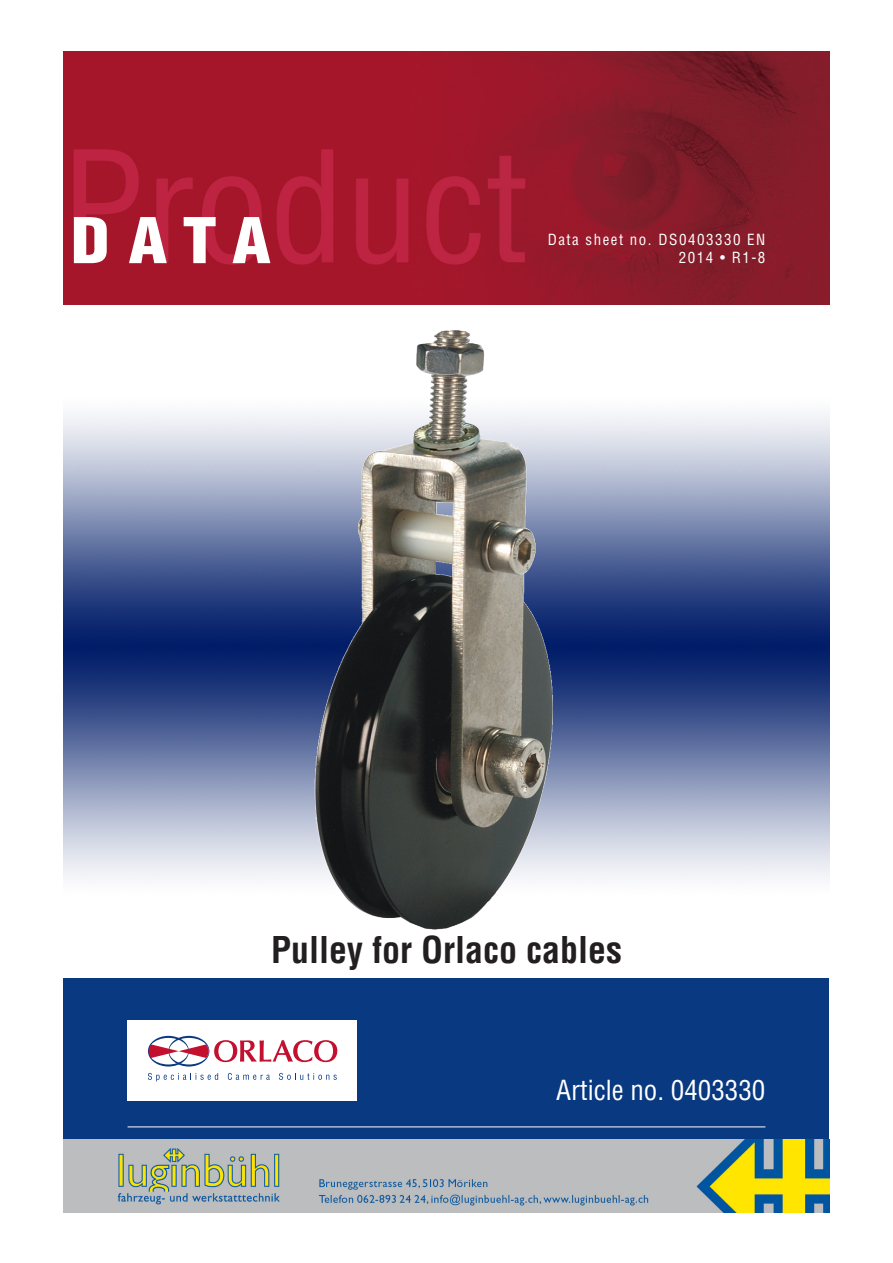
<style>
.page{position:relative;width:893px;height:1263px;background:#fff}
.page>*{position:absolute;margin:0;border:0;box-sizing:border-box;transform-origin:0 0}
.t1{font:900 condensed 61.5px "Helvetica LT Std";color:#fff;scale:1.14 1}
.t2{font:700 condensed 36px "Helvetica LT Std";color:#231f20}
.t3{font:condensed 27px "Helvetica LT Std";color:#fff}
.t4{font:condensed 15px "Helvetica LT Std";letter-spacing:.1em;color:#fff}
</style>
<div class="page">
<img style="left:64px;top:304px;width:765px;height:575px">
<img style="left:167px;top:313px;width:539px;height:617px">
<img style="left:64px;top:51px;width:765px;height:253px">
<div style="left:64px;top:978px;width:765px;height:234px;background:#083981"></div>
<div style="left:128px;top:1020px;width:229px;height:81px;background:#fff"></div>
<svg style="left:148px;top:1073px;width:70px;height:8px"></svg>
<svg style="left:228px;top:1073px;width:42px;height:7px"></svg>
<svg style="left:279px;top:1073px;width:58px;height:7px"></svg>
<svg style="left:148px;top:1036px;width:189px;height:30px"></svg>
<hr style="left:128px;top:1126px;width:637px;height:1px;background:#fff">
<img style="left:64px;top:1139px;width:765px;height:73px">
<p class="t1" style="left:71px;top:202px;width:177px">DATA</p>
<p class="t4" style="left:548px;top:231px;width:219px">Data sheet no. DS0403330 EN</p>
<p class="t4" style="left:679px;top:249px;width:88px">2014 • R1-8</p>
<p class="t2" style="left:271px;top:927px;width:352px">Pulley for Orlaco cables</p>
<p class="t3" style="left:556px;top:1073px;width:211px">Article no. 0403330</p>
</div>
